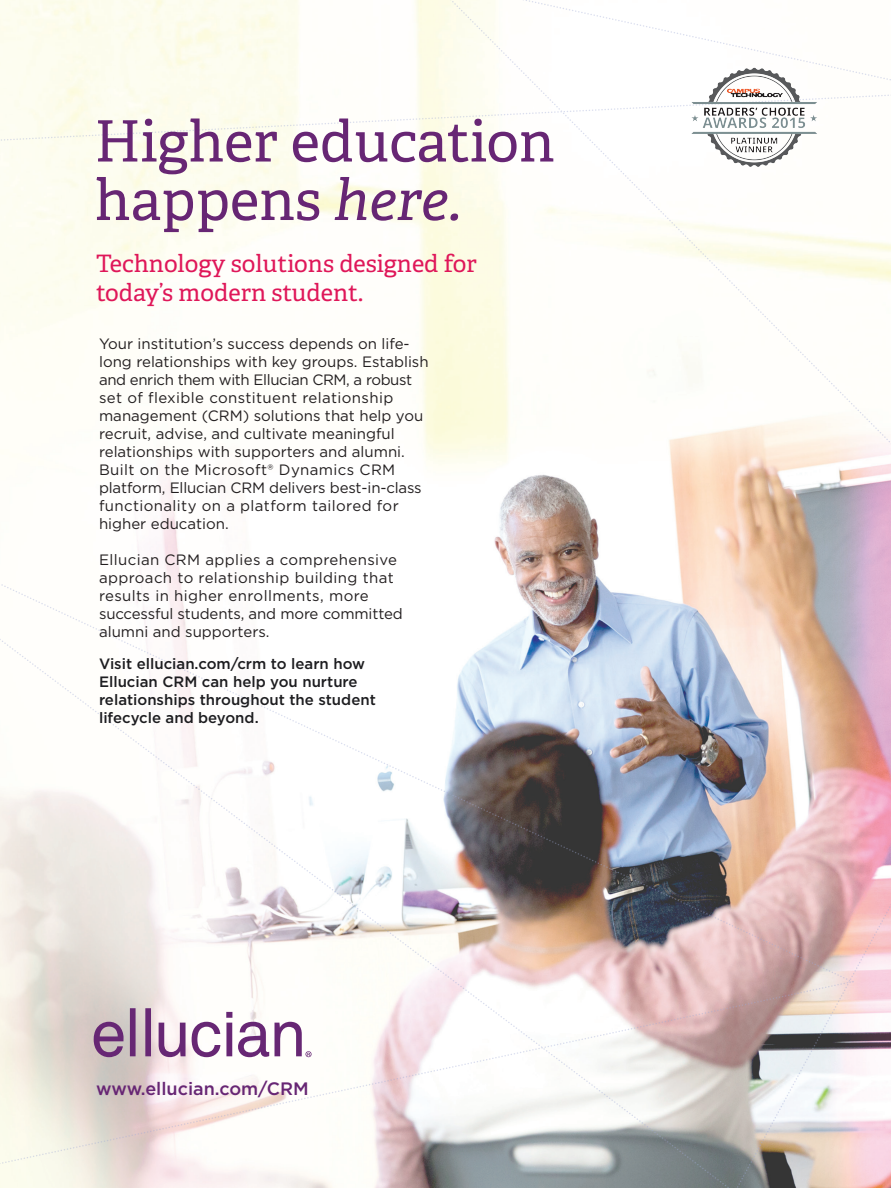
<style>
.page{position:relative;width:891px;height:1188px;background:#fff}
.page>*{position:absolute;margin:0;border:0;box-sizing:border-box;transform-origin:0 0}
.t1{font:57px/58.5px "Adelle";color:#672674}
.t2{font:24px/28.8px "Adelle";color:#df1759}
.t3{font:500 18px "Gotham";color:#672674}
.t4{font:15px/18px "Gotham";color:#231f20}
.t5{font:15px/18px "Gotham";letter-spacing:.025em;color:#231f20}
.t6{font:500 15px/18px "Gotham";color:#1d1d20}
.s1{font-style:italic}
</style>
<div class="page">
<img style="left:0;top:493px;width:734px;height:695px">
<img style="left:734px;top:607px;width:157px;height:581px">
<svg style="left:430px;top:0;width:461px;height:607px"></svg>
<svg style="left:432px;top:0;width:459px;height:91px"></svg>
<svg style="left:0;top:91px;width:891px;height:59px"></svg>
<svg style="left:94px;top:1008px;width:218px;height:49px"></svg>
<img style="left:668px;top:28px;width:173px;height:173px">
<h1 class="t1" style="left:95px;top:110px;width:462px">Higher education happens <span class="s1">here.</span></h1>
<h2 class="t2" style="left:96px;top:248px;width:382px">Technology solutions designed for today’s modern student.</h2>
<p class="t4" style="left:99px;top:335px;width:331px">Your institution’s success depends on life&shy;long relationships with key groups. Establish and enrich them with Ellucian CRM, a robust set of flexible constituent relationship management (CRM) solutions that help you recruit, advise, and cultivate meaningful relationships with supporters and alumni.<br>Built on the Microsoft® Dynamics CRM platform, Ellucian CRM delivers best-in-class functionality on a platform tailored for higher education.</p>
<p class="t5" style="left:99px;top:551px;width:305px">Ellucian CRM applies a comprehensive approach to relationship building that results in higher enrollments, more successful students, and more committed alumni and supporters.</p>
<p class="t6" style="left:99px;top:655px;width:278px">Visit ellucian.com/crm to learn how<br>Ellucian CRM can help you nurture relationships throughout the student lifecycle and beyond.</p>
<p class="t3" style="left:96px;top:1077px;width:214px">www.ellucian.com/CRM</p>
</div>
